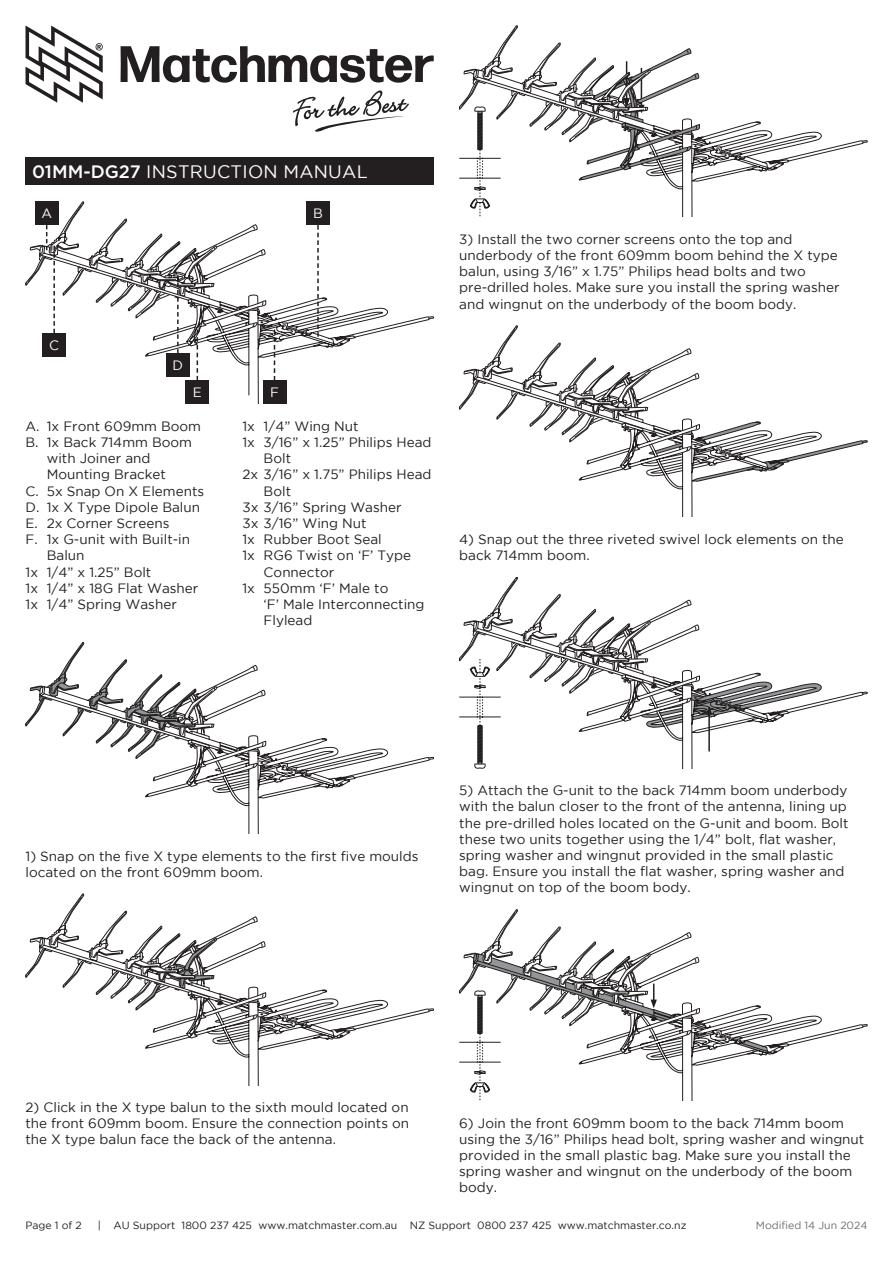
<style>
.page{position:relative;width:893px;height:1263px;background:#fff}
.page>*{position:absolute;margin:0;border:0;box-sizing:border-box;transform-origin:0 0}
.t1{font:18px "Gotham";letter-spacing:.015em;color:#fff}
.t2{font:13.5px/16.2px "Gotham";color:#231f20}
.t3{font:13.5px "Gotham";color:#fff}
.t4{font:10.5px "Gotham";color:#231f20}
.t5{font:10.5px "Gotham";color:#6c6d70}
.s1{font-weight:500}
</style>
<div class="page">
<svg style="left:121px;top:46px;width:313px;height:37px"></svg>
<svg style="left:293px;top:90px;width:116px;height:42px"></svg>
<svg style="left:26px;top:26px;width:77px;height:77px"></svg>
<div style="left:26px;top:157px;width:408px;height:28px;background:#231f20"></div>
<svg style="left:185px;top:316px;width:249px;height:88px"></svg>
<svg style="left:267px;top:297px;width:162px;height:49px"></svg>
<div style="left:186px;top:380px;width:23px;height:24px;background:#231f20"></div>
<svg style="left:26px;top:202px;width:241px;height:178px"></svg>
<div style="left:263px;top:380px;width:23px;height:24px;background:#231f20"></div>
<svg style="left:274px;top:329px;width:1px;height:51px"></svg>
<div style="left:306px;top:202px;width:24px;height:23px;background:#231f20"></div>
<svg style="left:317px;top:225px;width:2px;height:112px"></svg>
<svg style="left:145px;top:756px;width:289px;height:78px"></svg>
<svg style="left:267px;top:738px;width:162px;height:48px"></svg>
<svg style="left:26px;top:642px;width:241px;height:144px"></svg>
<svg style="left:145px;top:1008px;width:289px;height:77px"></svg>
<svg style="left:145px;top:989px;width:284px;height:49px"></svg>
<svg style="left:26px;top:894px;width:241px;height:143px"></svg>
<svg style="left:459px;top:326px;width:408px;height:155px"></svg>
<svg style="left:708px;top:1005px;width:155px;height:49px"></svg>
<svg style="left:459px;top:577px;width:362px;height:191px"></svg>
<svg style="left:459px;top:909px;width:249px;height:192px"></svg>
<svg style="left:701px;top:121px;width:162px;height:49px"></svg>
<svg style="left:459px;top:26px;width:242px;height:191px"></svg>
<h1 class="t1" style="left:32px;top:162px;width:337px"><span class="s1">01MM-DG27</span> INSTRUCTION MANUAL</h1>
<p class="t3" style="left:41px;top:206px;width:12px">A</p>
<p class="t3" style="left:49px;top:338px;width:11px">C</p>
<p class="t3" style="left:313px;top:206px;width:11px">B</p>
<p class="t3" style="left:173px;top:358px;width:12px">D</p>
<p class="t3" style="left:193px;top:385px;width:11px">E</p>
<p class="t3" style="left:270px;top:385px;width:10px">F</p>
<p class="t2" style="left:26px;top:418px;width:177px">A. 1x Front 609mm Boom</p>
<p class="t2" style="left:26px;top:434px;width:168px">B. 1x Back 714mm Boom</p>
<p class="t2" style="left:47px;top:450px;width:105px">with Joiner and</p>
<p class="t2" style="left:47px;top:466px;width:121px">Mounting Bracket</p>
<p class="t2" style="left:26px;top:483px;width:180px">C. 5x Snap On X Elements</p>
<p class="t2" style="left:26px;top:499px;width:176px">D. 1x X Type Dipole Balun</p>
<p class="t2" style="left:26px;top:515px;width:145px">E. 2x Corner Screens</p>
<p class="t2" style="left:26px;top:531px;width:166px">F. 1x G-unit with Built-in</p>
<p class="t2" style="left:47px;top:547px;width:39px">Balun</p>
<p class="t2" style="left:26px;top:564px;width:127px">1x 1/4” x 1.25” Bolt</p>
<p class="t2" style="left:26px;top:580px;width:174px">1x 1/4” x 18G Flat Washer</p>
<p class="t2" style="left:26px;top:596px;width:153px">1x 1/4” Spring Washer</p>
<p class="t2" style="left:242px;top:418px;width:118px">1x 1/4” Wing Nut</p>
<p class="t2" style="left:242px;top:434px;width:191px">1x 3/16” x 1.25” Philips Head</p>
<p class="t2" style="left:264px;top:450px;width:29px">Bolt</p>
<p class="t2" style="left:242px;top:466px;width:191px">2x 3/16” x 1.75” Philips Head</p>
<p class="t2" style="left:264px;top:483px;width:29px">Bolt</p>
<p class="t2" style="left:242px;top:499px;width:161px">3x 3/16” Spring Washer</p>
<p class="t2" style="left:242px;top:515px;width:126px">3x 3/16” Wing Nut</p>
<p class="t2" style="left:242px;top:531px;width:141px">1x Rubber Boot Seal</p>
<p class="t2" style="left:242px;top:547px;width:170px">1x RG6 Twist on ‘F’ Type</p>
<p class="t2" style="left:264px;top:564px;width:72px">Connector</p>
<p class="t2" style="left:242px;top:580px;width:147px">1x 550mm ‘F’ Male to</p>
<p class="t2" style="left:264px;top:596px;width:162px">‘F’ Male Interconnecting</p>
<p class="t2" style="left:264px;top:612px;width:50px">Flylead</p>
<p class="t2" style="left:459px;top:231px;width:382px">3) Install the two corner screens onto the top and underbody of the front 609mm boom behind the X type balun, using 3/16” x 1.75” Philips head bolts and two pre-drilled holes. Make sure you install the spring washer and wingnut on the underbody of the boom body.</p>
<p class="t2" style="left:459px;top:531px;width:386px">4) Snap out the three riveted swivel lock elements on the back 714mm boom.</p>
<p class="t2" style="left:26px;top:847px;width:394px">1) Snap on the five X type elements to the first five moulds located on the front 609mm boom.</p>
<p class="t2" style="left:459px;top:782px;width:391px">5) Attach the G-unit to the back 714mm boom underbody with the balun closer to the front of the antenna, lining up the pre-drilled holes located on the G-unit and boom. Bolt these two units together using the 1/4” bolt, flat washer, spring washer and wingnut provided in the small plastic bag. Ensure you install the flat washer, spring washer and wingnut on top of the boom body.</p>
<p class="t2" style="left:26px;top:1099px;width:385px;text-align:justify">2) Click in the X type balun to the sixth mould located on the front 609mm boom. Ensure the connection points on the X type balun face the back of the antenna.</p>
<p class="t2" style="left:459px;top:1114px;width:407px">6) Join the front 609mm boom to the back 714mm boom using the 3/16” Philips head bolt, spring washer and wingnut provided in the small plastic bag. Make sure you install the spring washer and wingnut on the underbody of the boom body.</p>
<p class="t4" style="left:26px;top:1219px;width:58px">Page 1 of 2</p>
<p class="t4" style="left:98px;top:1219px;width:590px">| AU Support 1800 237 425 www.matchmaster.com.au NZ Support 0800 237 425 www.matchmaster.co.nz</p>
<p class="t5" style="left:756px;top:1219px;width:113px">Modified 14 Jun 2024</p>
</div>
